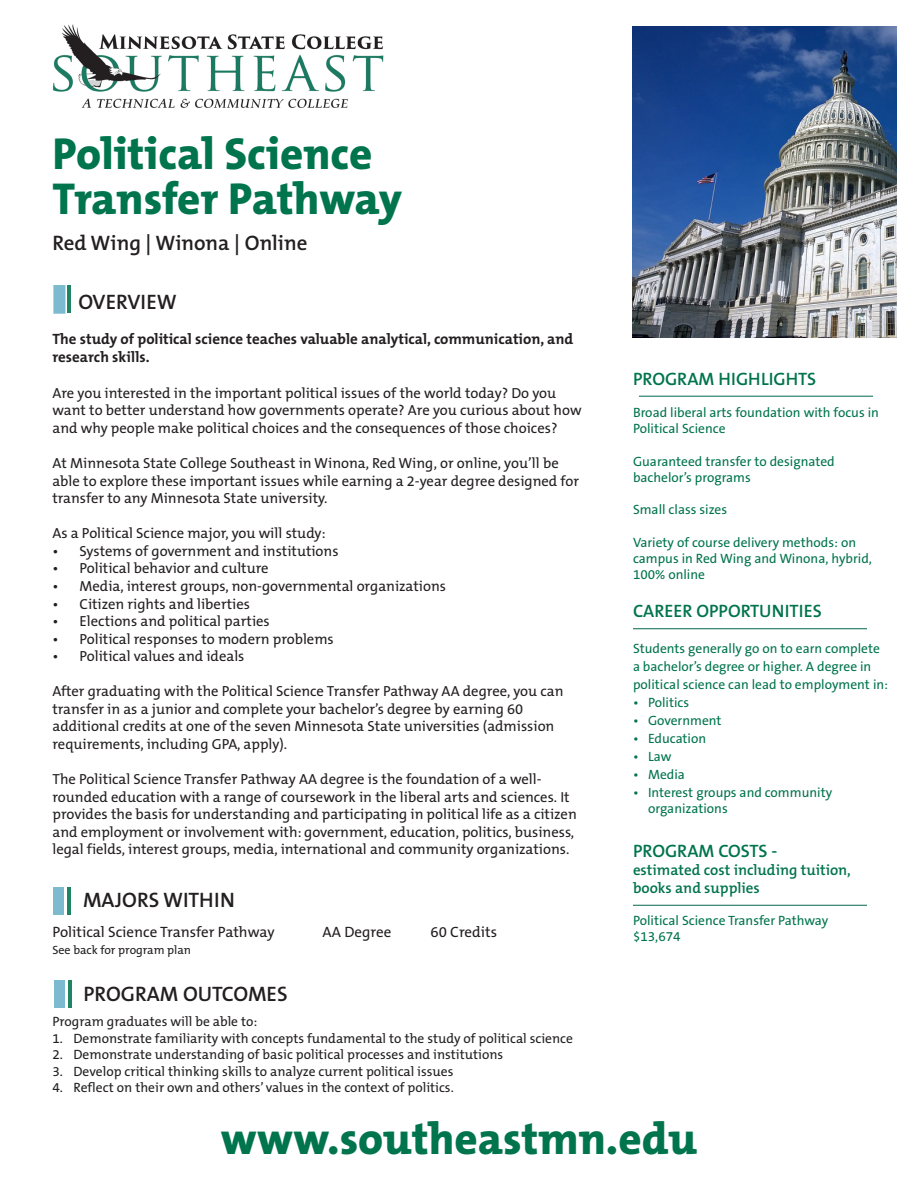
<style>
.page{position:relative;width:918px;height:1188px;background:#fff}
.page>*{position:absolute;margin:0;border:0;box-sizing:border-box;transform-origin:0 0}
.t1{font:800 45px "The Mix B8";color:#00744c}
.t2{font:600 21px "The Mix B6";color:#231f20}
.t3{font:600 18px "The Mix B6";color:#00744c}
.t4{font:700 15px/18px "The Mix B7";color:#231f20}
.t5{font:15px "The Mix B5 Plain";color:#231f20}
.t6{font:600 15px/18px "The Mix B6";color:#00744c}
.t7{font:14.7px/17.5px "The Mix B5 Plain";color:#231f20}
.t8{font:13.5px/16.2px "The Sans B5 Plain";color:#00744c}
.t9{font:13.5px "The Mix B5 Plain";color:#231f20}
.t10{font:12px "The Mix B5 Plain";color:#231f20}
</style>
<div class="page">
<img style="left:633px;top:26px;width:263px;height:312px">
<hr style="left:639px;top:396px;width:234px;height:1px;background:#01674d">
<hr style="left:633px;top:628px;width:234px;height:1px;background:#01674d">
<hr style="left:633px;top:905px;width:234px;height:1px;background:#01674d">
<img style="left:53px;top:25px;width:331px;height:83px">
<div style="left:53px;top:285px;width:12px;height:29px;background:#7bbacf;border:2px solid #69b1c9"></div>
<hr style="left:68px;top:286px;width:3px;height:27px;background:#00744c">
<div style="left:53px;top:887px;width:11px;height:27px;background:#7bbacf"></div>
<hr style="left:68px;top:887px;width:3px;height:27px;background:#00744c">
<div style="left:54px;top:981px;width:10px;height:27px;background:#7bbacf"></div>
<hr style="left:68px;top:981px;width:4px;height:27px;background:#1f8461">
<p class="t1" style="left:52px;top:130px;width:322px">Political Science</p>
<p class="t1" style="left:52px;top:175px;width:351px">Transfer Pathway</p>
<p class="t2" style="left:52px;top:232px;width:256px">Red Wing | Winona | Online</p>
<p class="t2" style="left:78px;top:291px;width:100px">OVERVIEW</p>
<p class="t4" style="left:52px;top:331px;width:522px">The study of political science teaches valuable analytical, communication, and research skills.</p>
<p class="t7" style="left:52px;top:385px;width:531px">Are you interested in the important political issues of the world today? Do you want to better understand how governments operate? Are you curious about how and why people make political choices and the consequences of those choices?</p>
<p class="t7" style="left:52px;top:455px;width:528px">At Minnesota State College Southeast in Winona, Red Wing, or online, you’ll be able to explore these important issues while earning a 2-year degree designed for transfer to any Minnesota State university.</p>
<p class="t7" style="left:52px;top:525px;width:275px">As a Political Science major, you will study:</p>
<p class="t7" style="left:52px;top:543px;width:288px">• Systems of government and institutions</p>
<p class="t7" style="left:52px;top:560px;width:218px">• Political behavior and culture</p>
<p class="t7" style="left:52px;top:578px;width:395px">• Media, interest groups, non-governmental organizations</p>
<p class="t7" style="left:52px;top:595px;width:199px">• Citizen rights and liberties</p>
<p class="t7" style="left:52px;top:613px;width:219px">• Elections and political parties</p>
<p class="t7" style="left:52px;top:630px;width:283px">• Political responses to modern problems</p>
<p class="t7" style="left:52px;top:648px;width:193px">• Political values and ideals</p>
<p class="t7" style="left:52px;top:683px;width:513px">After graduating with the Political Science Transfer Pathway AA degree, you can transfer in as a junior and complete your bachelor’s degree by earning 60</p>
<p class="t7" style="left:52px;top:718px;width:503px">additional credits at one of the seven Minnesota State universities (admission requirements, including GPA, apply).</p>
<p class="t7" style="left:52px;top:771px;width:526px">The Political Science Transfer Pathway AA degree is the foundation of a well&shy;rounded education with a range of coursework in the liberal arts and sciences. It provides the basis for understanding and participating in political life as a citizen and employment or involvement with: government, education, politics, business, legal fields, interest groups, media, international and community organizations.</p>
<p class="t2" style="left:83px;top:889px;width:153px">MAJORS WITHIN</p>
<p class="t5" style="left:52px;top:925px;width:224px">Political Science Transfer Pathway</p>
<p class="t5" style="left:322px;top:925px;width:70px">AA Degree</p>
<p class="t5" style="left:430px;top:925px;width:68px">60 Credits</p>
<p class="t10" style="left:52px;top:944px;width:140px">See back for program plan</p>
<p class="t2" style="left:84px;top:983px;width:206px">PROGRAM OUTCOMES</p>
<p class="t9" style="left:52px;top:1015px;width:206px">Program graduates will be able to:</p>
<p class="t9" style="left:52px;top:1031px;width:522px">1. Demonstrate familiarity with concepts fundamental to the study of political science</p>
<p class="t9" style="left:52px;top:1048px;width:452px">2. Demonstrate understanding of basic political processes and institutions</p>
<p class="t9" style="left:52px;top:1064px;width:403px">3. Develop critical thinking skills to analyze current political issues</p>
<p class="t9" style="left:52px;top:1081px;width:403px">4. Reflect on their own and others’ values in the context of politics.</p>
<p class="t3" style="left:633px;top:369px;width:185px">PROGRAM HIGHLIGHTS</p>
<p class="t8" style="left:633px;top:405px;width:248px">Broad liberal arts foundation with focus in<br>Political Science</p>
<p class="t8" style="left:633px;top:454px;width:203px">Guaranteed transfer to designated</p>
<p class="t8" style="left:633px;top:470px;width:119px">bachelor’s programs</p>
<p class="t8" style="left:633px;top:502px;width:96px">Small class sizes</p>
<p class="t8" style="left:633px;top:535px;width:240px">Variety of course delivery methods: on campus in Red Wing and Winona, hybrid,<br>100% online</p>
<p class="t3" style="left:633px;top:601px;width:190px">CAREER OPPORTUNITIES</p>
<p class="t8" style="left:633px;top:640px;width:257px;line-height:18px">Students generally go on to earn complete a bachelor’s degree or higher. A degree in political science can lead to employment in:</p>
<p class="t8" style="left:633px;top:695px;width:58px">• Politics</p>
<p class="t8" style="left:633px;top:713px;width:90px">• Government</p>
<p class="t8" style="left:633px;top:731px;width:75px">• Education</p>
<p class="t8" style="left:633px;top:749px;width:40px">• Law</p>
<p class="t8" style="left:633px;top:767px;width:53px">• Media</p>
<p class="t8" style="left:633px;top:785px;width:201px">• Interest groups and community</p>
<p class="t8" style="left:633px;top:801px;width:96px">• organizations</p>
<p class="t3" style="left:633px;top:841px;width:146px">PROGRAM COSTS -</p>
<p class="t6" style="left:633px;top:861px;width:219px">estimated cost including tuition, books and supplies</p>
<p class="t8" style="left:633px;top:913px;width:197px">Political Science Transfer Pathway $13,674</p>
<p class="t1" style="left:221px;top:1115px;width:478px">www.southeastmn.edu</p>
</div>
